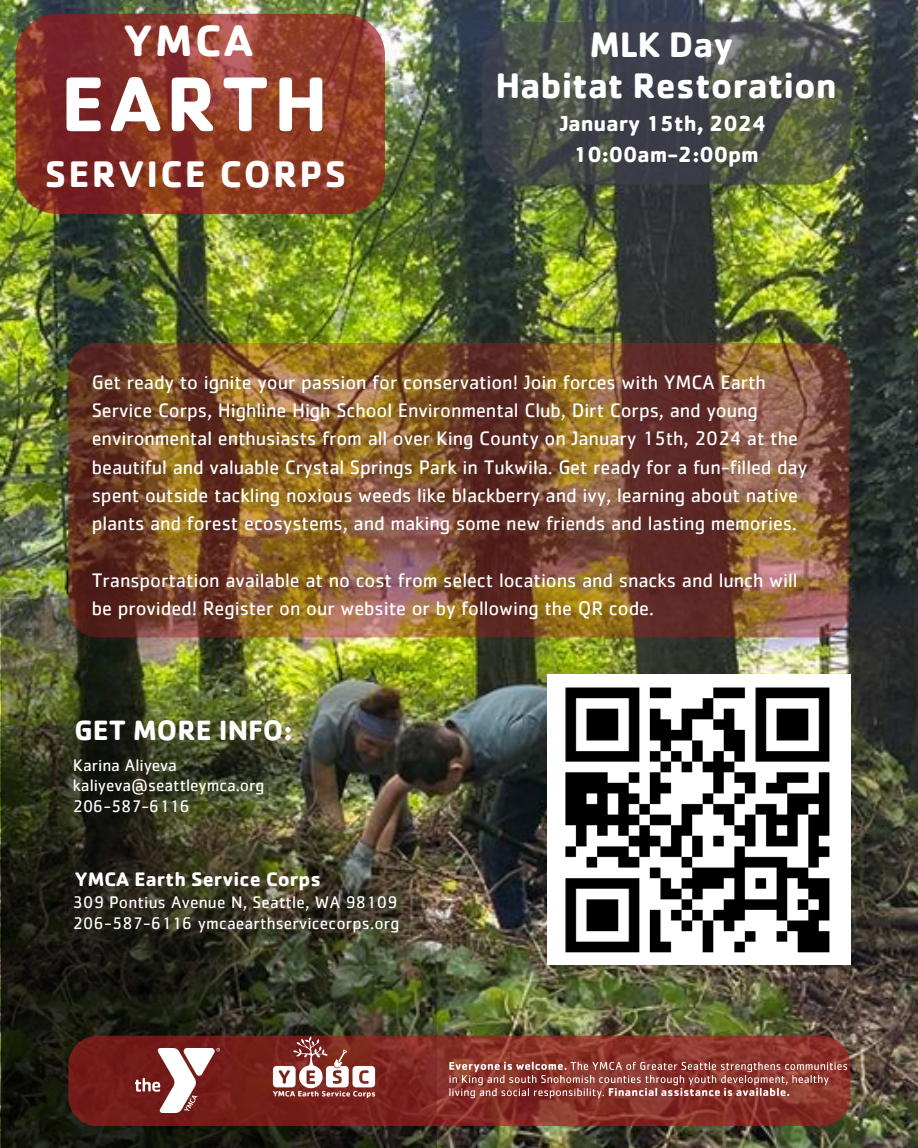
<style>
.page{position:relative;width:918px;height:1148px;background:#fff}
.page>*{position:absolute;margin:0;border:0;box-sizing:border-box;transform-origin:0 0}
.t1{font:700 80.4px "Cachet Std";letter-spacing:.055em;color:#fff}
.t2{font:700 45.6px "Cachet Std";color:#fff}
.t3{font:700 38.4px "Cachet Std";letter-spacing:.055em;color:#fff}
.t4{font:700 36.9px "Cachet Std";color:#fff}
.t5{font:700 28.95px "Cachet Std";color:#fff}
.t6{font:700 22.5px "Cachet Std";color:#fff}
.t7{font:20.25px/28.2px "Cachet Std";letter-spacing:-.005em;color:#fff}
.t8{font:700 20.25px "Cachet Std";letter-spacing:.005em;color:#fff}
.t9{font:17.4px "Cachet Std";letter-spacing:.01em;color:#fff}
</style>
<div class="page">
<img style="left:0;top:0;width:918px;height:1147px">
<img style="left:2px;top:599px;width:435px;height:548px">
<img style="left:68px;top:1035px;width:782px;height:90px;border-radius:29px">
<img style="left:273px;top:1035px;width:102px;height:63px">
<svg style="left:449px;top:1061px;width:398px;height:37px"></svg>
<img style="left:68px;top:343px;width:782px;height:294px;border-radius:29px">
<svg style="left:16px;top:14px;width:369px;height:200px"></svg>
<svg style="left:482px;top:22px;width:368px;height:162px"></svg>
<img style="left:547px;top:674px;width:304px;height:290px">
<img style="left:135px;top:1048px;width:84px;height:64px">
<p class="t2" style="left:124px;top:25px;width:131px">YMCA</p>
<p class="t1" style="left:61px;top:76px;width:269px">EARTH</p>
<p class="t3" style="left:45px;top:160px;width:303px">SERVICE CORPS</p>
<p class="t4" style="left:590px;top:32px;width:146px">MLK Day</p>
<p class="t4" style="left:496px;top:73px;width:343px">Habitat Restoration</p>
<p class="t6" style="left:560px;top:115px;width:208px">January 15th, 2024</p>
<p class="t6" style="left:574px;top:147px;width:187px">10:00am-2:00pm</p>
<p class="t7" style="left:92px;top:371px;width:717px">Get ready to ignite your passion for conservation! Join forces with YMCA Earth Service Corps, Highline High School Environmental Club, Dirt Corps, and young environmental enthusiasts from all over King County on January 15th, 2024 at the beautiful and valuable Crystal Springs Park in Tukwila. Get ready for a fun-filled day spent outside tackling noxious weeds like blackberry and ivy, learning about native plants and forest ecosystems, and making some new friends and lasting memories.</p>
<p class="t7" style="left:92px;top:568px;width:707px">Transportation available at no cost from select locations and snacks and lunch will be provided! Register on our website or by following the QR code.</p>
<p class="t5" style="left:75px;top:719px;width:220px">GET MORE INFO:</p>
<p class="t9" style="left:73px;top:758px;width:106px">Karina Aliyeva</p>
<p class="t9" style="left:73px;top:779px;width:193px">kaliyeva@seattleymca.org</p>
<p class="t9" style="left:73px;top:800px;width:119px">206-587-6116</p>
<p class="t8" style="left:75px;top:872px;width:248px">YMCA Earth Service Corps</p>
<p class="t9" style="left:73px;top:896px;width:326px">309 Pontius Avenue N, Seattle, WA 98109</p>
<p class="t9" style="left:73px;top:916px;width:328px">206-587-6116 ymcaearthservicecorps.org</p>
</div>
